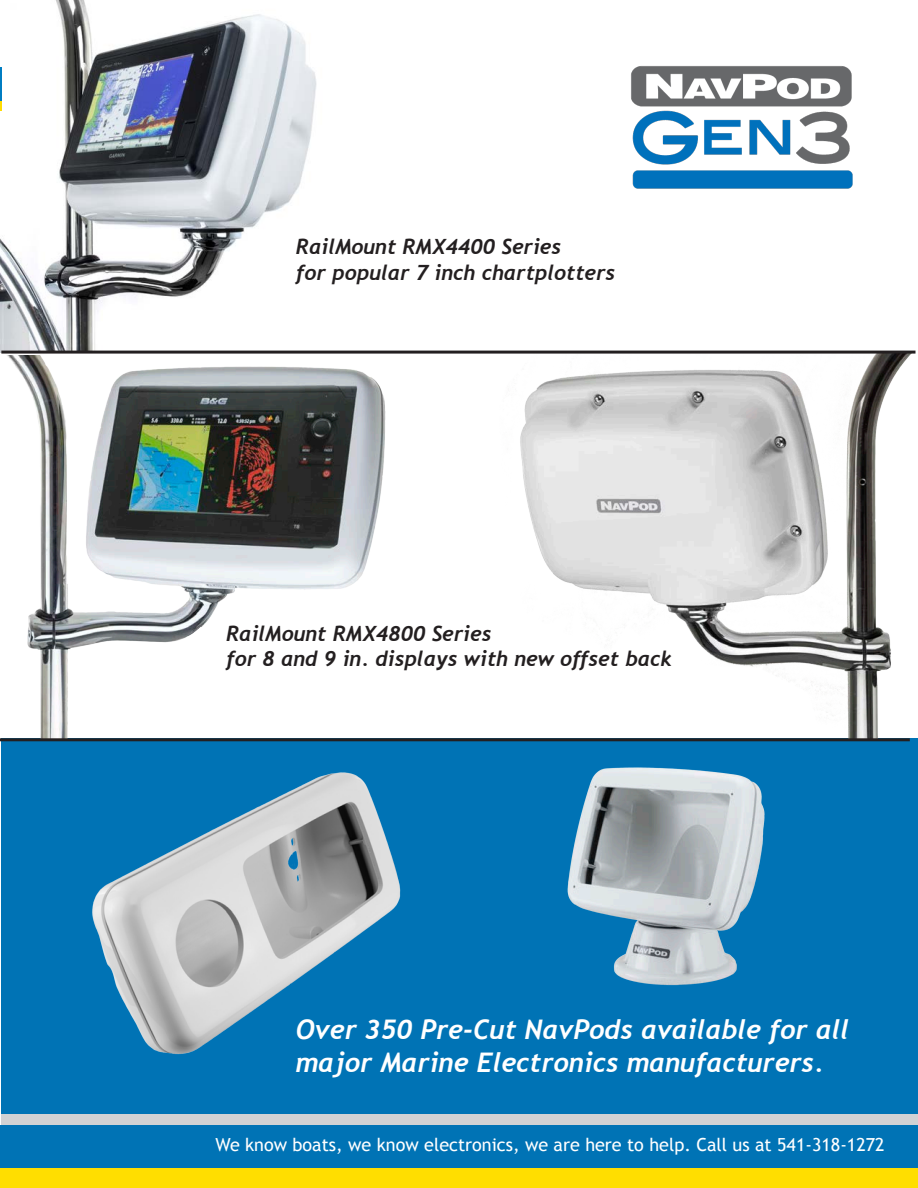
<style>
.page{position:relative;width:918px;height:1188px;background:#fff}
.page>*{position:absolute;margin:0;border:0;box-sizing:border-box;transform-origin:0 0}
.t1{font:italic 700 27px/32.4px "Trebuchet";color:#fff}
.t2{font:italic 700 21px "Trebuchet";color:#231f20}
.t3{font:18px "Trebuchet MS";color:#fff}
</style>
<div class="page">
<div style="left:1px;top:738px;width:917px;height:450px;background:#0073b5"></div>
<img style="left:7px;top:355px;width:379px;height:383px">
<img style="left:520px;top:354px;width:391px;height:384px">
<img style="left:0;top:0;width:340px;height:352px">
<div style="left:2px;top:1114px;width:916px;height:24px;background:#d1d2d4"></div>
<div style="left:0;top:1139px;width:918px;height:49px;background:#ffde00"></div>
<div style="left:0;top:1125px;width:918px;height:43px;background:#0073b5"></div>
<img style="left:631px;top:66px;width:222px;height:123px">
<hr style="left:1px;top:351px;width:915px;height:3px;background:#231f20">
<hr style="left:0;top:738px;width:910px;height:3px;background:#231f20">
<hr style="left:0;top:78px;width:2px;height:33px;background:#ffdc01">
<hr style="left:0;top:68px;width:2px;height:33px;background:#007dc2">
<img style="left:92px;top:772px;width:309px;height:283px">
<img style="left:430px;top:720px;width:395px;height:266px">
<p class="t2" style="left:296px;top:234px;width:267px">RailMount RMX4400 Series</p>
<p class="t2" style="left:296px;top:259px;width:321px">for popular 7 inch chartplotters</p>
<p class="t2" style="left:226px;top:621px;width:267px">RailMount RMX4800 Series</p>
<p class="t2" style="left:226px;top:646px;width:447px">for 8 and 9 in. displays with new offset back</p>
<p class="t1" style="left:296px;top:1014px;width:555px">Over 350 Pre-Cut NavPods available for all major Marine Electronics manufacturers.</p>
<p class="t3" style="left:216px;top:1134px;width:671px">We know boats, we know electronics, we are here to help. Call us at 541-318-1272</p>
</div>
